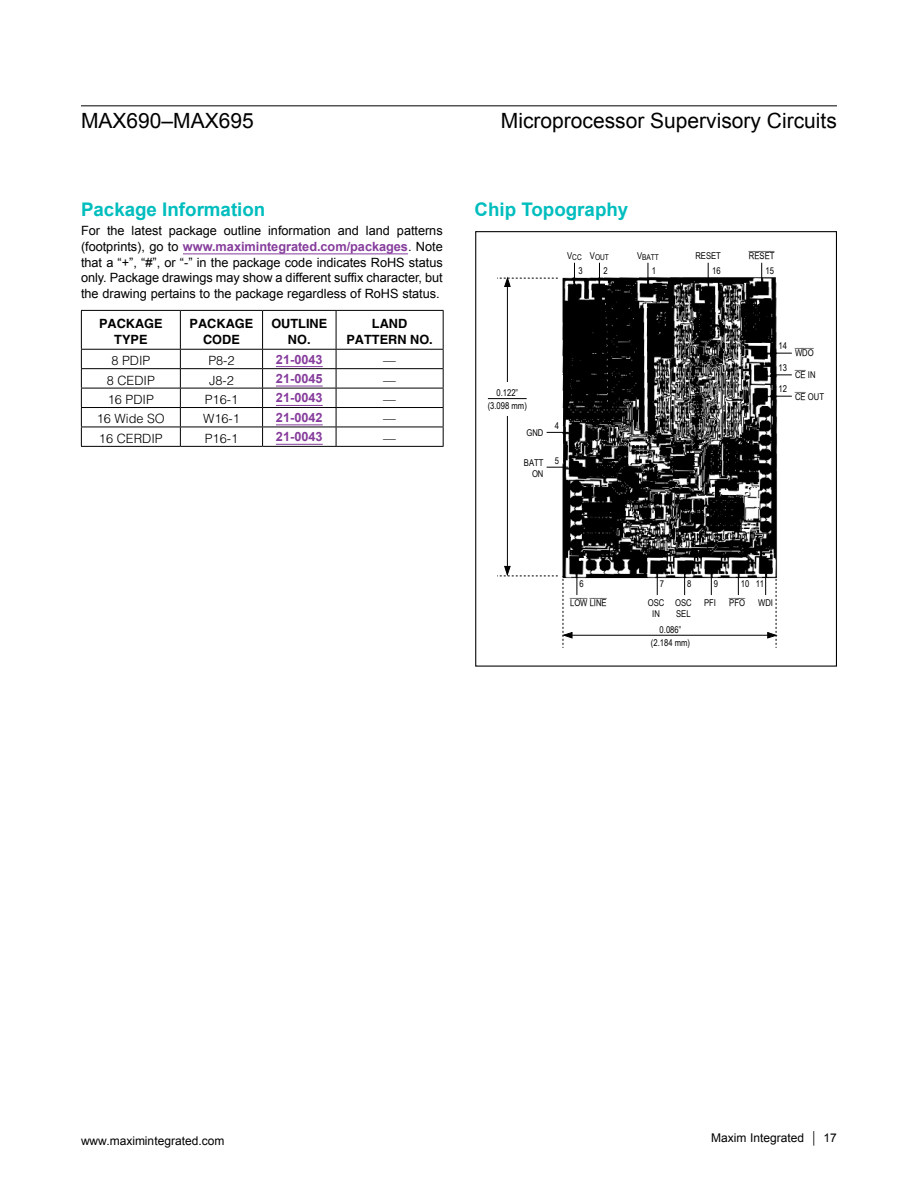
<style>
.page{position:relative;width:918px;height:1188px;background:#fff}
.page>*{position:absolute;margin:0;border:0;box-sizing:border-box;transform-origin:0 0}
.t1{font:21px "Arial";color:#000}
.t2{font:700 18.75px "Arial";color:#00bdbe}
.t3{font:12.75px/15.8px "Arial";letter-spacing:-.005em;color:#000;text-align:justify}
.t4{font:12.75px "DTP Hel Lig";color:#000}
.t5{font:12.75px/16.5px "DTP Hel Bol";color:#000;text-align:center}
.t6{font:700 12.75px "Arial";color:#863d9c}
.t7{font:12px "Arial";color:#000}
.t8{font:9.3px/11.2px "Arial Narrow";color:#000;text-align:center}
.t9{font:9.3px "Arial Narrow Overbar";color:#000}
.t10{font:7.95px "Arial Narrow";color:#000}
.s1{font-weight:700;color:#863d9c}
.s2{font-family:"Arial Narrow"}
.s3{font-family:"Arial Narrow Overbar"}
</style>
<div class="page">
<hr style="left:81px;top:310px;width:99px;height:1px;background:#000">
<hr style="left:81px;top:311px;width:1px;height:38px;background:#000">
<hr style="left:180px;top:310px;width:83px;height:1px;background:#000">
<hr style="left:180px;top:311px;width:1px;height:38px;background:#000">
<hr style="left:263px;top:310px;width:73px;height:1px;background:#000">
<hr style="left:262px;top:311px;width:1px;height:38px;background:#000">
<hr style="left:336px;top:310px;width:108px;height:1px;background:#000">
<hr style="left:336px;top:311px;width:1px;height:38px;background:#000">
<hr style="left:443px;top:311px;width:1px;height:38px;background:#000">
<hr style="left:81px;top:349px;width:99px;height:1px;background:#000">
<hr style="left:180px;top:349px;width:83px;height:1px;background:#000">
<hr style="left:263px;top:349px;width:73px;height:1px;background:#000">
<hr style="left:336px;top:349px;width:108px;height:1px;background:#000">
<hr style="left:81px;top:368px;width:99px;height:1px;background:#000">
<hr style="left:180px;top:368px;width:83px;height:1px;background:#000">
<hr style="left:263px;top:368px;width:73px;height:1px;background:#000">
<hr style="left:336px;top:368px;width:108px;height:1px;background:#000">
<hr style="left:81px;top:388px;width:99px;height:1px;background:#000">
<hr style="left:180px;top:388px;width:83px;height:1px;background:#000">
<hr style="left:263px;top:388px;width:73px;height:1px;background:#000">
<hr style="left:336px;top:388px;width:108px;height:1px;background:#000">
<hr style="left:81px;top:407px;width:99px;height:1px;background:#000">
<hr style="left:180px;top:407px;width:83px;height:1px;background:#000">
<hr style="left:263px;top:407px;width:73px;height:1px;background:#000">
<hr style="left:336px;top:407px;width:108px;height:1px;background:#000">
<hr style="left:81px;top:427px;width:99px;height:1px;background:#000">
<svg style="left:81px;top:350px;width:1px;height:96px"></svg>
<hr style="left:180px;top:427px;width:83px;height:1px;background:#000">
<svg style="left:180px;top:350px;width:1px;height:96px"></svg>
<hr style="left:263px;top:427px;width:73px;height:1px;background:#000">
<svg style="left:262px;top:350px;width:1px;height:96px"></svg>
<hr style="left:336px;top:427px;width:108px;height:1px;background:#000">
<svg style="left:336px;top:350px;width:1px;height:96px"></svg>
<svg style="left:443px;top:350px;width:1px;height:96px"></svg>
<hr style="left:81px;top:446px;width:99px;height:1px;background:#000">
<hr style="left:180px;top:446px;width:83px;height:1px;background:#000">
<hr style="left:263px;top:446px;width:73px;height:1px;background:#000">
<hr style="left:336px;top:446px;width:108px;height:1px;background:#000">
<hr style="left:276px;top:366px;width:47px;height:1px;background:#863d9c">
<hr style="left:276px;top:386px;width:47px;height:1px;background:#863d9c">
<hr style="left:276px;top:405px;width:47px;height:1px;background:#863d9c">
<hr style="left:276px;top:424px;width:47px;height:1px;background:#863d9c">
<hr style="left:276px;top:444px;width:47px;height:1px;background:#863d9c">
<img style="left:551px;top:267px;width:240px;height:324px">
<svg style="left:574px;top:263px;width:1px;height:21px"></svg>
<svg style="left:657px;top:574px;width:1px;height:21px"></svg>
<svg style="left:684px;top:574px;width:1px;height:21px"></svg>
<svg style="left:711px;top:574px;width:1px;height:21px"></svg>
<svg style="left:738px;top:574px;width:1px;height:21px"></svg>
<svg style="left:547px;top:432px;width:21px;height:1px"></svg>
<svg style="left:770px;top:353px;width:22px;height:1px"></svg>
<svg style="left:770px;top:375px;width:22px;height:1px"></svg>
<svg style="left:770px;top:396px;width:22px;height:1px"></svg>
<svg style="left:547px;top:467px;width:21px;height:1px"></svg>
<hr style="left:567px;top:635px;width:207px;height:1px;background:#000">
<hr style="left:507px;top:281px;width:1px;height:293px;background:#000">
<svg style="left:599px;top:263px;width:1px;height:21px"></svg>
<svg style="left:648px;top:263px;width:1px;height:21px"></svg>
<svg style="left:708px;top:263px;width:1px;height:21px"></svg>
<svg style="left:761px;top:263px;width:1px;height:21px"></svg>
<svg style="left:497px;top:566px;width:81px;height:82px"></svg>
<svg style="left:497px;top:277px;width:61px;height:10px"></svg>
<svg style="left:765px;top:574px;width:12px;height:74px"></svg>
<div style="left:482px;top:382px;width:49px;height:33px;background:#fff"></div>
<hr style="left:488px;top:398px;width:39px;height:1px;background:#000">
<div style="left:475px;top:231px;width:362px;height:436px;border:1px solid #000"></div>
<hr style="left:81px;top:105px;width:756px;height:1px;background:#000">
<hr style="left:183px;top:254px;width:225px;height:1px;background:#863d9c">
<h1 class="t1" style="left:81px;top:113px;width:174px">MAX690–MAX695</h1>
<h1 class="t1" style="left:501px;top:113px;width:338px">Microprocessor Supervisory Circuits</h1>
<h2 class="t2" style="left:81px;top:197px;width:186px">Package Information</h2>
<h2 class="t2" style="left:475px;top:197px;width:155px">Chip Topography</h2>
<p class="t3" style="left:81px;top:224px;width:363px">For the latest package outline information and land patterns (footprints), go to <span class="s1">www.maximintegrated.com/packages</span>. Note that a “+”, “#”, or “-” in the package code indicates RoHS status only. Package drawings may show a different suffix character, but the drawing pertains to the package regardless of RoHS status.</p>
<p class="t10" style="left:590px;top:255px;width:20px"><sup>V</sup>OUT</p>
<p class="t10" style="left:567px;top:255px;width:16px"><sup>V</sup>CC</p>
<p class="t8" style="left:603px;top:266px;width:6px">2</p>
<p class="t8" style="left:578px;top:266px;width:6px">3</p>
<p class="t5" style="left:99px;top:315px;width:65px">PACKAGE<br>TYPE</p>
<p class="t5" style="left:190px;top:315px;width:65px">PACKAGE<br>CODE</p>
<p class="t5" style="left:271px;top:315px;width:57px">OUTLINE<br>NO.</p>
<p class="t5" style="left:346px;top:315px;width:88px">LAND<br>PATTERN NO.</p>
<p class="t4" style="left:111px;top:353px;width:40px">8 PDIP</p>
<p class="t4" style="left:208px;top:353px;width:28px">P8-2</p>
<p class="t6" style="left:276px;top:354px;width:48px">21-0043</p>
<p class="t4" style="left:383px;top:353px;width:14px">—</p>
<p class="t4" style="left:107px;top:373px;width:50px">8 CEDIP</p>
<p class="t4" style="left:209px;top:373px;width:26px">J8-2</p>
<p class="t6" style="left:276px;top:374px;width:48px">21-0045</p>
<p class="t4" style="left:383px;top:373px;width:14px">—</p>
<p class="t4" style="left:108px;top:392px;width:48px">16 PDIP</p>
<p class="t4" style="left:205px;top:392px;width:35px">P16-1</p>
<p class="t6" style="left:276px;top:393px;width:48px">21-0043</p>
<p class="t4" style="left:383px;top:392px;width:14px">—</p>
<p class="t4" style="left:97px;top:412px;width:70px">16 Wide SO</p>
<p class="t4" style="left:203px;top:412px;width:38px">W16-1</p>
<p class="t6" style="left:276px;top:413px;width:48px">21-0042</p>
<p class="t4" style="left:383px;top:412px;width:14px">—</p>
<p class="t4" style="left:99px;top:431px;width:65px">16 CERDIP</p>
<p class="t4" style="left:205px;top:431px;width:35px">P16-1</p>
<p class="t6" style="left:276px;top:432px;width:48px">21-0043</p>
<p class="t4" style="left:383px;top:431px;width:14px">—</p>
<p class="t8" style="left:488px;top:387px;width:41px;line-height:13.4px">0.122î (3.098 mm)</p>
<p class="t8" style="left:526px;top:428px;width:19px">GND</p>
<p class="t8" style="left:524px;top:458px;width:21px;text-align:right">BATT<br>ON</p>
<p class="t8" style="left:555px;top:421px;width:6px">4</p>
<p class="t8" style="left:555px;top:456px;width:6px">5</p>
<p class="t10" style="left:637px;top:255px;width:23px"><sup>V</sup>BATT</p>
<p class="t8" style="left:652px;top:266px;width:6px">1</p>
<p class="t8" style="left:695px;top:251px;width:27px">RESET</p>
<p class="t8" style="left:712px;top:266px;width:10px">16</p>
<p class="t9" style="left:749px;top:250px;width:27px">RESET</p>
<p class="t8" style="left:766px;top:266px;width:10px">15</p>
<p class="t8" style="left:778px;top:341px;width:10px">14</p>
<p class="t8" style="left:778px;top:363px;width:10px">13</p>
<p class="t8" style="left:778px;top:384px;width:10px">12</p>
<p class="t9" style="left:795px;top:347px;width:20px">WDO</p>
<p class="t9" style="left:795px;top:370px;width:22px">CE <span class="s2">IN</span></p>
<p class="t8" style="left:795px;top:391px;width:30px"><span class="s3">CE</span> OUT</p>
<p class="t8" style="left:579px;top:579px;width:6px">6</p>
<p class="t9" style="left:570px;top:597px;width:38px">LOW LINE</p>
<p class="t8" style="left:660px;top:579px;width:6px">7</p>
<p class="t8" style="left:687px;top:579px;width:6px">8</p>
<p class="t8" style="left:648px;top:598px;width:18px">OSC<br>IN</p>
<p class="t8" style="left:675px;top:598px;width:18px;text-align:left">OSC<br>SEL</p>
<p class="t8" style="left:651px;top:623px;width:41px;line-height:13.4px">0.086î (2.184 mm)</p>
<p class="t8" style="left:704px;top:575px;width:15px;line-height:18.5px;text-align:right">9<br>PFI</p>
<p class="t8" style="left:741px;top:579px;width:25px">10 11</p>
<p class="t9" style="left:729px;top:597px;width:17px">PFO</p>
<p class="t8" style="left:758px;top:598px;width:16px">WDI</p>
<p class="t7" style="left:81px;top:1136px;width:145px">www.maximintegrated.com</p>
<p class="t7" style="left:711px;top:1133px;width:127px">Maxim Integrated │ 17</p>
</div>
